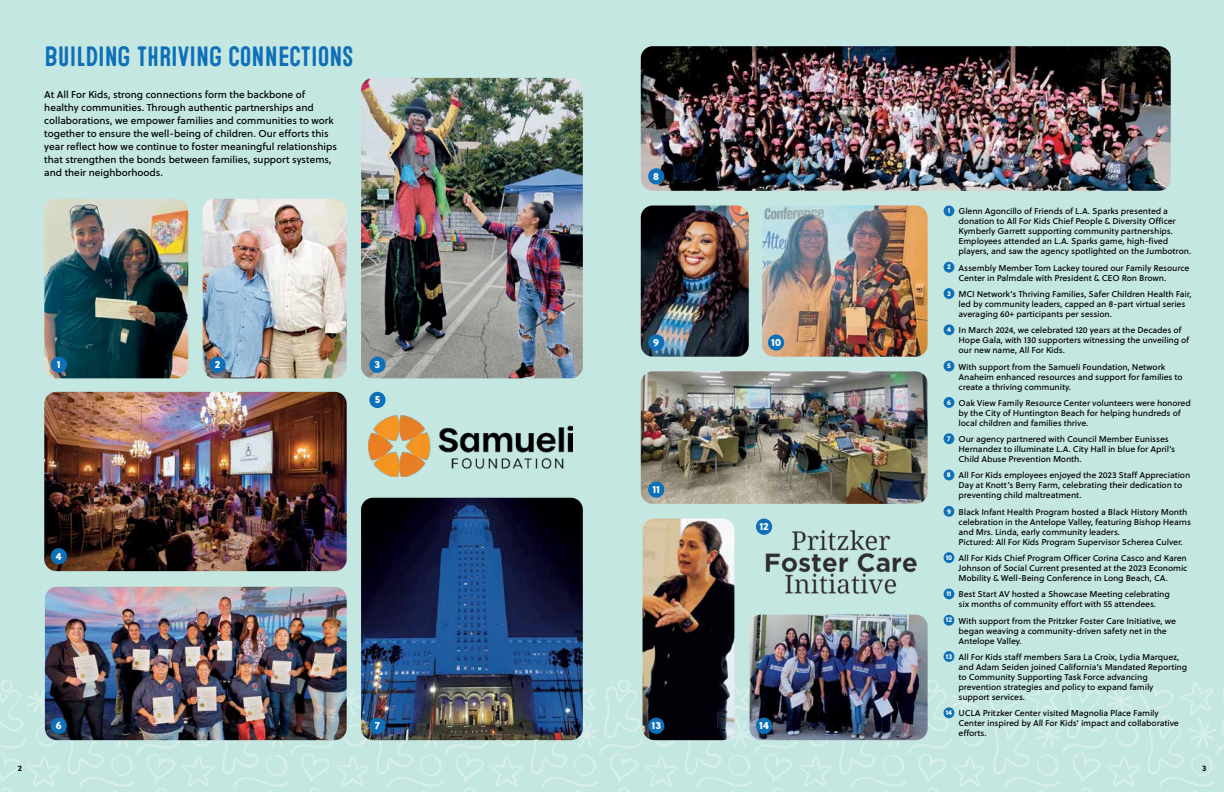
<style>
.page{position:relative;width:1224px;height:792px;background:#c5e7e2}
.page>*{position:absolute;margin:0;border:0;box-sizing:border-box;transform-origin:0 0}
.t1{font:28px "Microbrew One";letter-spacing:-.02em;color:#0e70b8}
.t2{font:10.5px "Soleil Xb";color:#fff}
.t3{font:10px/13px "Soleil Bk";color:#000}
.t4{font:8.5px/10px "Soleil Bk";color:#000}
.t5{font:700 8px "Soleil";color:#000}
.s1{font-family:"Soleil Xb";font-size:7px;color:#fff}
</style>
<div class="page">
<img style="left:0;top:667px;width:1224px;height:125px">
<img style="left:369px;top:415px;width:204px;height:62px">
<img style="left:765px;top:523px;width:152px;height:71px">
<img style="left:750px;top:615px;width:178px;height:125px">
<img style="left:762px;top:206px;width:166px;height:151px">
<img style="left:641px;top:206px;width:108px;height:151px">
<img style="left:641px;top:46px;width:530px;height:145px">
<img style="left:44px;top:199px;width:144px;height:179px">
<img style="left:44px;top:392px;width:303px;height:179px">
<img style="left:203px;top:199px;width:144px;height:179px">
<img style="left:361px;top:498px;width:222px;height:242px">
<img style="left:45px;top:587px;width:302px;height:153px">
<img style="left:361px;top:78px;width:222px;height:300px">
<img style="left:643px;top:519px;width:91px;height:221px">
<div style="left:944px;top:206px;width:10px;height:10px;background:#0e70b8;border-radius:50%"></div>
<div style="left:944px;top:262px;width:10px;height:11px;background:#0e70b8;border-radius:50%"></div>
<div style="left:944px;top:288px;width:10px;height:11px;background:#0e70b8;border-radius:50%"></div>
<div style="left:944px;top:324px;width:10px;height:11px;background:#0e70b8;border-radius:50%"></div>
<div style="left:944px;top:361px;width:10px;height:11px;background:#0e70b8;border-radius:50%"></div>
<div style="left:944px;top:397px;width:10px;height:11px;background:#0e70b8;border-radius:50%"></div>
<div style="left:944px;top:433px;width:10px;height:11px;background:#0e70b8;border-radius:50%"></div>
<div style="left:944px;top:470px;width:10px;height:10px;background:#0e70b8;border-radius:50%"></div>
<div style="left:944px;top:506px;width:10px;height:11px;background:#0e70b8;border-radius:50%"></div>
<div style="left:944px;top:552px;width:10px;height:11px;background:#0e70b8;border-radius:50%"></div>
<div style="left:944px;top:589px;width:10px;height:10px;background:#0e70b8;border-radius:50%"></div>
<div style="left:944px;top:615px;width:10px;height:11px;background:#0e70b8;border-radius:50%"></div>
<div style="left:944px;top:651px;width:10px;height:11px;background:#0e70b8;border-radius:50%"></div>
<div style="left:944px;top:707px;width:10px;height:11px;background:#0e70b8;border-radius:50%"></div>
<div style="left:51px;top:357px;width:16px;height:16px;background:#0e70b8;border-radius:50%"></div>
<div style="left:210px;top:357px;width:16px;height:16px;background:#0e70b8;border-radius:50%"></div>
<div style="left:51px;top:548px;width:16px;height:16px;background:#0e70b8;border-radius:50%"></div>
<div style="left:369px;top:718px;width:17px;height:16px;background:#0e70b8;border-radius:50%"></div>
<div style="left:369px;top:357px;width:17px;height:16px;background:#0e70b8;border-radius:50%"></div>
<div style="left:648px;top:168px;width:16px;height:17px;background:#0e70b8;border-radius:50%"></div>
<div style="left:648px;top:334px;width:16px;height:17px;background:#0e70b8;border-radius:50%"></div>
<div style="left:648px;top:718px;width:16px;height:16px;background:#0e70b8;border-radius:50%"></div>
<div style="left:768px;top:334px;width:16px;height:17px;background:#0e70b8;border-radius:50%"></div>
<div style="left:756px;top:718px;width:16px;height:16px;background:#0e70b8;border-radius:50%"></div>
<div style="left:756px;top:519px;width:16px;height:16px;background:#0e70b8;border-radius:50%"></div>
<div style="left:369px;top:392px;width:17px;height:16px;background:#0e70b8;border-radius:50%"></div>
<div style="left:51px;top:718px;width:16px;height:16px;background:#0e70b8;border-radius:50%"></div>
<img style="left:641px;top:371px;width:287px;height:133px">
<div style="left:648px;top:481px;width:16px;height:17px;background:#0e70b8;border-radius:50%"></div>
<h1 class="t1" style="left:44px;top:40px;width:311px">BUILDING THRIVING CONNECTIONS</h1>
<p class="t3" style="left:44px;top:87px;width:294px">At All For Kids, strong connections form the backbone of healthy communities. Through authentic partnerships and collaborations, we empower families and communities to work together to ensure the well-being of children. Our efforts this year reflect how we continue to foster meaningful relationships that strengthen the bonds between families, support systems, and their neighborhoods.</p>
<p class="t2" style="left:57px;top:356px;width:5px">1</p>
<p class="t2" style="left:215px;top:356px;width:7px">2</p>
<p class="t2" style="left:56px;top:548px;width:7px">4</p>
<p class="t2" style="left:56px;top:717px;width:7px">6</p>
<p class="t2" style="left:375px;top:356px;width:7px">3</p>
<p class="t2" style="left:375px;top:391px;width:7px">5</p>
<p class="t2" style="left:375px;top:717px;width:7px">7</p>
<p class="t2" style="left:653px;top:168px;width:7px">8</p>
<p class="t2" style="left:653px;top:334px;width:7px">9</p>
<p class="t2" style="left:652px;top:481px;width:9px">11</p>
<p class="t2" style="left:652px;top:717px;width:11px">13</p>
<p class="t2" style="left:771px;top:334px;width:11px">10</p>
<p class="t2" style="left:759px;top:518px;width:11px">12</p>
<p class="t2" style="left:759px;top:717px;width:11px">14</p>
<p class="t4" style="left:959px;top:206px;width:235px;text-indent:-11px"><span class="s1">1</span> Glenn Agoncillo of Friends of L.A. Sparks presented a donation to All For Kids Chief People &amp; Diversity Officer Kymberly Garrett supporting community partnerships.<br>Employees attended an L.A. Sparks game, high-fived players, and saw the agency spotlighted on the Jumbotron.</p>
<p class="t4" style="left:959px;top:262px;width:233px;text-indent:-11px"><span class="s1">2</span> Assembly Member Tom Lackey toured our Family Resource<br>Center in Palmdale with President &amp; CEO Ron Brown.</p>
<p class="t4" style="left:959px;top:289px;width:235px;text-indent:-11px"><span class="s1">3</span> MCI Network’s Thriving Families, Safer Children Health Fair, led by community leaders, capped an 8-part virtual series averaging 60+ participants per session.</p>
<p class="t4" style="left:959px;top:325px;width:232px;text-indent:-12px"><span class="s1">4</span> In March 2024, we celebrated 120 years at the Decades of<br>Hope Gala, with 130 supporters witnessing the unveiling of our new name, All For Kids.</p>
<p class="t4" style="left:959px;top:361px;width:226px;text-indent:-11px"><span class="s1">5</span> With support from the Samueli Foundation, Network<br>Anaheim enhanced resources and support for families to create a thriving community.</p>
<p class="t4" style="left:959px;top:398px;width:234px;text-indent:-12px"><span class="s1">6</span> Oak View Family Resource Center volunteers were honored by the City of Huntington Beach for helping hundreds of local children and families thrive.</p>
<p class="t4" style="left:959px;top:434px;width:219px;text-indent:-11px"><span class="s1">7</span> Our agency partnered with Council Member Eunisses<br>Hernandez to illuminate L.A. City Hall in blue for April’s<br>Child Abuse Prevention Month.</p>
<p class="t4" style="left:959px;top:470px;width:234px;text-indent:-12px"><span class="s1">8</span> All For Kids employees enjoyed the 2023 Staff Appreciation<br>Day at Knott’s Berry Farm, celebrating their dedication to preventing child maltreatment.</p>
<p class="t4" style="left:959px;top:506px;width:234px;text-indent:-12px"><span class="s1">9</span> Black Infant Health Program hosted a Black History Month celebration in the Antelope Valley, featuring Bishop Hearns and Mrs. Linda, early community leaders.<br>Pictured: All For Kids Program Supervisor Scherea Culver.</p>
<p class="t4" style="left:959px;top:553px;width:231px;text-align:justify;text-indent:-13px"><span class="s1">10</span> All For Kids Chief Program Officer Corina Casco and Karen Johnson of Social Current presented at the 2023 Economic Mobility &amp; Well-Being Conference in Long Beach, CA.</p>
<p class="t4" style="left:946px;top:589px;width:225px;text-align:center"><span class="s1">11</span> Best Start AV hosted a Showcase Meeting celebrating six months of community effort with 55 attendees.</p>
<p class="t4" style="left:959px;top:615px;width:219px;text-indent:-13px"><span class="s1">12</span> With support from the Pritzker Foster Care Initiative, we began weaving a community-driven safety net in the<br>Antelope Valley.</p>
<p class="t4" style="left:959px;top:652px;width:230px;text-indent:-13px"><span class="s1">13</span> All For Kids staff members Sara La Croix, Lydia Marquez, and Adam Seiden joined California’s Mandated Reporting to Community Supporting Task Force advancing prevention strategies and policy to expand family<br>support services.</p>
<p class="t4" style="left:959px;top:708px;width:222px;text-indent:-13px"><span class="s1">14</span> UCLA Pritzker Center visited Magnolia Place Family<br>Center inspired by All For Kids' impact and collaborative efforts.</p>
<p class="t5" style="left:18px;top:762px;width:6px">2</p>
<p class="t5" style="left:1202px;top:762px;width:6px">3</p>
</div>
